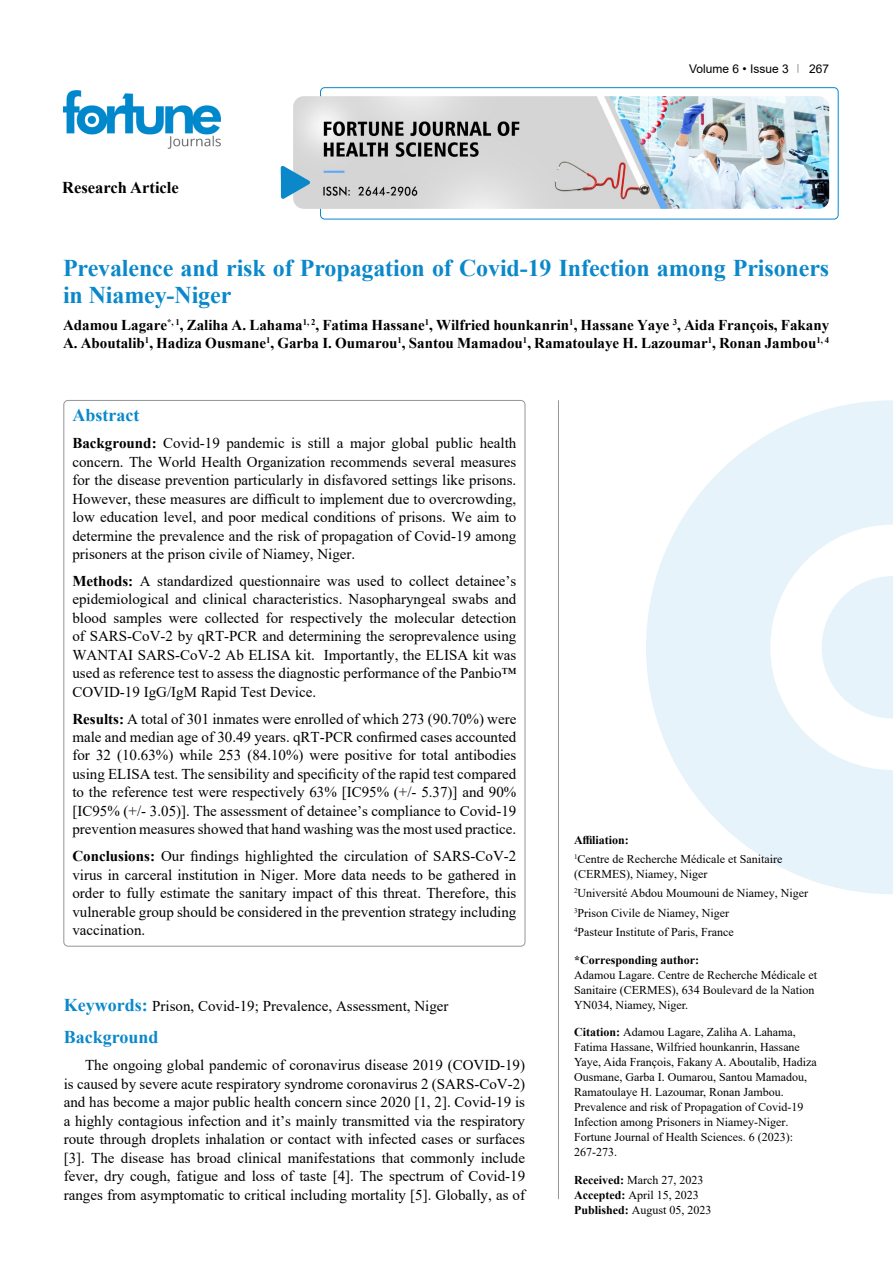
<style>
.page{position:relative;width:893px;height:1263px;background:#fff}
.page>*{position:absolute;margin:0;border:0;box-sizing:border-box;transform-origin:0 0}
.t1{font:700 24px/27px "Times New Roman";letter-spacing:-.005em;color:#0a88ca}
.t2{font:700 18px "Times New Roman";color:#0a88ca}
.t3{font:700 16.5px "Times New Roman";color:#000}
.t4{font:15px/18.5px "Times New Roman";color:#000;text-align:justify}
.t5{font:700 15px/18.5px "Times New Roman";color:#000}
.t6{font:12px/15px "Times New Roman";color:#000}
.t7{font:700 12px "Times New Roman";color:#000}
.t8{font:12px "Arial";color:#000}
.s1{font-weight:700}
.s2{font-weight:700;font-size:18px;color:#0a88ca}
</style>
<div class="page">
<div style="left:320px;top:87px;width:518px;height:132px;border:1px solid #0a88ca;border-radius:4px"></div>
<img style="left:64px;top:90px;width:157px;height:59px">
<img style="left:293px;top:96px;width:536px;height:113px">
<svg style="left:281px;top:166px;width:29px;height:33px"></svg>
<svg style="left:646px;top:400px;width:247px;height:494px;fill:#e6f3fa"></svg>
<svg style="left:822px;top:576px;width:71px;height:142px"></svg>
<hr style="left:558px;top:400px;width:1px;height:799px;background:#939598">
<p class="t3" style="left:62px;top:175px;width:118px">Research Article</p>
<p class="t8" style="left:689px;top:60px;width:101px">Volume 6 • Issue 3</p>
<p class="t8" style="left:809px;top:60px;width:22px">267</p>
<h1 class="t1" style="left:63px;top:254px;width:768px">Prevalence and risk of Propagation of Covid-19 Infection among Prisoners in Niamey-Niger</h1>
<p class="t5" style="left:63px;top:315px;width:768px">Adamou Lagare<sup>*,</sup> <sup>1</sup>, Zaliha A. Lahama<sup>1,</sup> <sup>2</sup>, Fatima Hassane<sup>1</sup>, Wilfried hounkanrin<sup>1</sup>, Hassane Yaye <sup>3</sup>, Aida François, Fakany<br>A. Aboutalib<sup>1</sup>, Hadiza Ousmane<sup>1</sup>, Garba I. Oumarou<sup>1</sup>, Santou Mamadou<sup>1</sup>, Ramatoulaye H. Lazoumar<sup>1</sup>, Ronan Jambou<sup>1,</sup> <sup>4</sup></p>
<p class="t2" style="left:72px;top:402px;width:68px">Abstract</p>
<p class="t4" style="left:72px;top:433px;width:445px"><span class="s1">Background:</span> Covid-19 pandemic is still a major global public health concern. The World Health Organization recommends several measures for the disease prevention particularly in disfavored settings like prisons.<br>However, these measures are difficult to implement due to overcrowding, low education level, and poor medical conditions of prisons. We aim to determine the prevalence and the risk of propagation of Covid-19 among prisoners at the prison civile of Niamey, Niger.</p>
<p class="t4" style="left:72px;top:571px;width:445px"><span class="s1">Methods:</span> A standardized questionnaire was used to collect detainee’s epidemiological and clinical characteristics. Nasopharyngeal swabs and blood samples were collected for respectively the molecular detection of SARS-CoV-2 by qRT-PCR and determining the seroprevalence using WANTAI SARS-CoV-2 Ab ELISA kit. Importantly, the ELISA kit was used as reference test to assess the diagnostic performance of the Panbio™ COVID-19 IgG/IgM Rapid Test Device.</p>
<p class="t4" style="left:72px;top:709px;width:445px"><span class="s1">Results:</span> A total of 301 inmates were enrolled of which 273 (90.70%) were male and median age of 30.49 years. qRT-PCR confirmed cases accounted for 32 (10.63%) while 253 (84.10%) were positive for total antibodies using ELISA test. The sensibility and specificity of the rapid test compared to the reference test were respectively 63% [IC95% (+/- 5.37)] and 90% [IC95% (+/- 3.05)]. The assessment of detainee’s compliance to Covid-19 prevention measures showed that hand washing was the most used practice.</p>
<p class="t4" style="left:72px;top:846px;width:445px"><span class="s1">Conclusions:</span> Our findings highlighted the circulation of SARS-CoV-2 virus in carceral institution in Niger. More data needs to be gathered in order to fully estimate the sanitary impact of this threat. Therefore, this vulnerable group should be considered in the prevention strategy including vaccination.</p>
<p class="t4" style="left:64px;top:996px;width:386px"><span class="s2">Keywords:</span> Prison, Covid-19; Prevalence, Assessment, Niger</p>
<p class="t2" style="left:64px;top:1024px;width:96px">Background</p>
<p class="t4" style="left:64px;top:1055px;width:463px;text-indent:21px">The ongoing global pandemic of coronavirus disease 2019 (COVID-19) is caused by severe acute respiratory syndrome coronavirus 2 (SARS-CoV-2) and has become a major public health concern since 2020 [1, 2]. Covid-19 is a highly contagious infection and it’s mainly transmitted via the respiratory route through droplets inhalation or contact with infected cases or surfaces [3]. The disease has broad clinical manifestations that commonly include fever, dry cough, fatigue and loss of taste [4]. The spectrum of Covid-19 ranges from asymptomatic to critical including mortality [5]. Globally, as of</p>
<p class="t6" style="left:574px;top:830px;width:210px;line-height:19.2px"><span class="s1">Affiliation:<br></span><sup>1</sup>Centre de Recherche Médicale et Sanitaire</p>
<p class="t6" style="left:574px;top:864px;width:236px;line-height:19.2px">(CERMES), Niamey, Niger<br><sup>2</sup>Université Abdou Moumouni de Niamey, Niger <sup>3</sup>Prison Civile de Niamey, Niger<br><sup>4</sup>Pasteur Institute of Paris, France</p>
<p class="t7" style="left:574px;top:951px;width:127px">*Corresponding author:</p>
<p class="t6" style="left:574px;top:967px;width:244px">Adamou Lagare. Centre de Recherche Médicale et<br>Sanitaire (CERMES), 634 Boulevard de la Nation<br>YN034, Niamey, Niger.</p>
<p class="t6" style="left:574px;top:1024px;width:244px"><span class="s1">Citation:</span> Adamou Lagare, Zaliha A. Lahama, Fatima Hassane, Wilfried hounkanrin, Hassane Yaye, Aida François, Fakany A. Aboutalib, Hadiza Ousmane, Garba I. Oumarou, Santou Mamadou, Ramatoulaye H. Lazoumar, Ronan Jambou.<br>Prevalence and risk of Propagation of Covid-19<br>Infection among Prisoners in Niamey-Niger.<br>Fortune Journal of Health Sciences. 6 (2023):<br>267-273.</p>
<p class="t6" style="left:574px;top:1172px;width:139px"><span class="s1">Received:</span> March 27, 2023<br><span class="s1">Accepted:</span> April 15, 2023<br><span class="s1">Published:</span> August 05, 2023</p>
</div>
